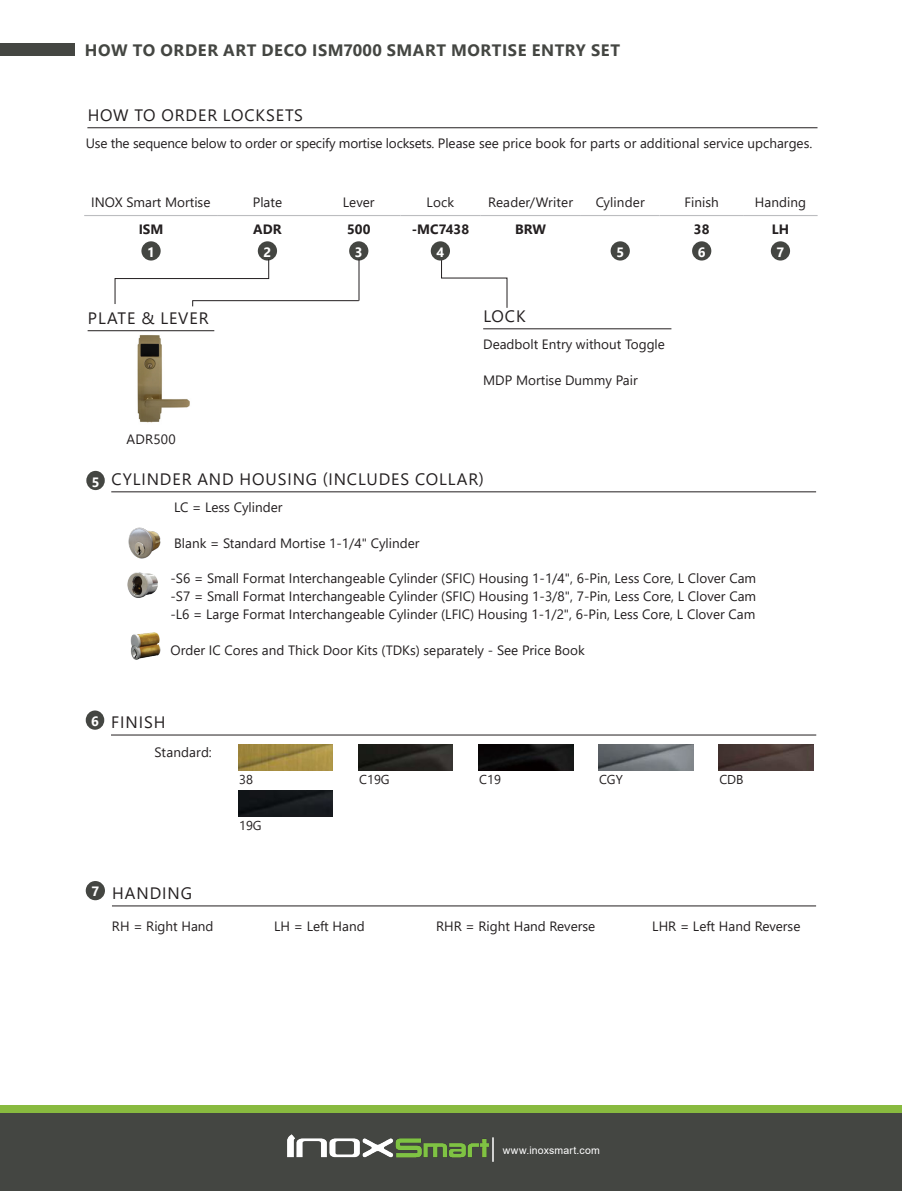
<style>
.page{position:relative;width:902px;height:1191px;background:#fff}
.page>*{position:absolute;margin:0;border:0;box-sizing:border-box;transform-origin:0 0}
.Subhead_with_Rule_Be{font:16.5px "Segoe UI";letter-spacing:.055em;color:#231f20}
.page_head{font:700 16.5px "Segoe UI";letter-spacing:.035em;color:#444642}
.body{font:13.5px "Segoe UI";color:#231f20}
.body-2{font:700 13.5px "Segoe UI";color:#231f20}
.body-3{font:700 13.5px "Segoe UI";color:#fff}
.body-4{font:12.9px "Segoe UI";color:#231f20}
.t1{font:10.5px "Arial";letter-spacing:.015em;color:#fff}
</style>
<div class="page">
<div style="left:0;top:1112px;width:901px;height:79px;background:#444642"></div>
<div style="left:0;top:1105px;width:901px;height:7px;background:#88ba3f"></div>
<div style="left:0;top:44px;width:75px;height:12px;background:#444642"></div>
<img style="left:287px;top:1135px;width:202px;height:23px">
<svg style="left:492px;top:1137px;width:1px;height:24px"></svg>
<hr style="left:87px;top:127px;width:730px;height:1px;background:#231f20">
<svg style="left:441px;top:256px;width:66px;height:52px"></svg>
<hr style="left:88px;top:330px;width:126px;height:1px;background:#231f20">
<hr style="left:483px;top:328px;width:188px;height:1px;background:#231f20">
<hr style="left:84px;top:215px;width:134px;height:1px;background:#bcbdc0">
<hr style="left:218px;top:215px;width:99px;height:1px;background:#bcbdc0">
<hr style="left:317px;top:215px;width:83px;height:1px;background:#bcbdc0">
<hr style="left:400px;top:215px;width:80px;height:1px;background:#bcbdc0">
<hr style="left:480px;top:215px;width:101px;height:1px;background:#bcbdc0">
<hr style="left:581px;top:215px;width:78px;height:1px;background:#bcbdc0">
<hr style="left:659px;top:215px;width:84px;height:1px;background:#bcbdc0">
<hr style="left:743px;top:215px;width:74px;height:1px;background:#bcbdc0">
<div style="left:141px;top:241px;width:20px;height:19px;background:#444642;border-radius:50%"></div>
<div style="left:258px;top:241px;width:19px;height:19px;background:#444642;border-radius:50%"></div>
<div style="left:349px;top:241px;width:19px;height:19px;background:#444642;border-radius:50%"></div>
<div style="left:431px;top:241px;width:19px;height:19px;background:#444642;border-radius:50%"></div>
<div style="left:610px;top:241px;width:19px;height:19px;background:#444642;border-radius:50%"></div>
<div style="left:692px;top:241px;width:19px;height:19px;background:#444642;border-radius:50%"></div>
<div style="left:770px;top:241px;width:20px;height:19px;background:#444642;border-radius:50%"></div>
<hr style="left:112px;top:905px;width:704px;height:1px;background:#231f20">
<hr style="left:111px;top:734px;width:705px;height:1px;background:#231f20">
<div style="left:86px;top:710px;width:18px;height:19px;background:#444642;border-radius:50%"></div>
<div style="left:86px;top:881px;width:19px;height:19px;background:#444642;border-radius:50%"></div>
<img style="left:238px;top:744px;width:95px;height:26px">
<img style="left:358px;top:744px;width:95px;height:26px">
<img style="left:478px;top:744px;width:95px;height:26px">
<img style="left:598px;top:744px;width:95px;height:26px">
<img style="left:718px;top:744px;width:95px;height:26px">
<img style="left:238px;top:790px;width:95px;height:26px">
<hr style="left:359px;top:259px;width:1px;height:42px;background:#231f20">
<hr style="left:192px;top:300px;width:167px;height:1px;background:#231f20">
<svg style="left:115px;top:259px;width:154px;height:47px"></svg>
<img style="left:137px;top:335px;width:53px;height:88px">
<img style="left:128px;top:527px;width:33px;height:32px">
<img style="left:130px;top:632px;width:31px;height:28px">
<img style="left:127px;top:572px;width:31px;height:26px">
<div style="left:86px;top:471px;width:19px;height:19px;background:#444642;border-radius:50%"></div>
<hr style="left:111px;top:491px;width:705px;height:1px;background:#231f20">
<p class="page_head" style="left:85px;top:34px;width:536px">HOW TO ORDER ART DECO ISM7000 SMART MORTISE ENTRY SET</p>
<p class="Subhead_with_Rule_Be" style="left:88px;top:99px;width:217px">HOW TO ORDER LOCKSETS</p>
<p class="body" style="left:86px;top:130px;width:728px">Use the sequence below to order or specify mortise locksets. Please see price book for parts or additional service upcharges.</p>
<p class="body" style="left:91px;top:189px;width:121px">INOX Smart Mortise</p>
<p class="body" style="left:253px;top:189px;width:31px">Plate</p>
<p class="body" style="left:343px;top:189px;width:33px">Lever</p>
<p class="body" style="left:426px;top:189px;width:29px">Lock</p>
<p class="body" style="left:488px;top:189px;width:87px">Reader/Writer</p>
<p class="body" style="left:595px;top:189px;width:51px">Cylinder</p>
<p class="body" style="left:684px;top:189px;width:36px">Finish</p>
<p class="body" style="left:754px;top:189px;width:53px">Handing</p>
<p class="body-2" style="left:139px;top:216px;width:26px">ISM</p>
<p class="body-2" style="left:253px;top:216px;width:30px">ADR</p>
<p class="body-2" style="left:347px;top:216px;width:25px">500</p>
<p class="body-2" style="left:411px;top:216px;width:59px">-MC7438</p>
<p class="body-2" style="left:515px;top:216px;width:33px">BRW</p>
<p class="body-2" style="left:694px;top:216px;width:17px">38</p>
<p class="body-2" style="left:771px;top:216px;width:19px">LH</p>
<p class="body-3" style="left:147px;top:240px;width:9px">1</p>
<p class="body-3" style="left:263px;top:240px;width:9px">2</p>
<p class="body-3" style="left:355px;top:240px;width:9px">3</p>
<p class="body-3" style="left:436px;top:240px;width:9px">4</p>
<p class="body-3" style="left:616px;top:240px;width:9px">5</p>
<p class="body-3" style="left:697px;top:240px;width:9px">6</p>
<p class="body-3" style="left:776px;top:240px;width:9px">7</p>
<p class="Subhead_with_Rule_Be" style="left:88px;top:302px;width:122px">PLATE &amp; LEVER</p>
<p class="Subhead_with_Rule_Be" style="left:483px;top:300px;width:44px">LOCK</p>
<p class="body" style="left:483px;top:331px;width:183px">Deadbolt Entry without Toggle</p>
<p class="body" style="left:483px;top:367px;width:156px">MDP Mortise Dummy Pair</p>
<p class="body" style="left:127px;top:426px;width:50px">ADR500</p>
<p class="body-3" style="left:92px;top:469px;width:9px">5</p>
<p class="Subhead_with_Rule_Be" style="left:111px;top:463px;width:374px">CYLINDER AND HOUSING (INCLUDES COLLAR)</p>
<p class="body" style="left:174px;top:494px;width:110px">LC = Less Cylinder</p>
<p class="body" style="left:174px;top:530px;width:247px">Blank = Standard Mortise 1-1/4" Cylinder</p>
<p class="body" style="left:170px;top:565px;width:587px">-S6 = Small Format Interchangeable Cylinder (SFIC) Housing 1-1/4", 6-Pin, Less Core, L Clover Cam</p>
<p class="body" style="left:170px;top:583px;width:587px">-S7 = Small Format Interchangeable Cylinder (SFIC) Housing 1-3/8", 7-Pin, Less Core, L Clover Cam</p>
<p class="body" style="left:170px;top:601px;width:586px">-L6 = Large Format Interchangeable Cylinder (LFIC) Housing 1-1/2", 6-Pin, Less Core, L Clover Cam</p>
<p class="body" style="left:170px;top:637px;width:416px">Order IC Cores and Thick Door Kits (TDKs) separately - See Price Book</p>
<p class="body-3" style="left:91px;top:708px;width:9px">6</p>
<p class="Subhead_with_Rule_Be" style="left:111px;top:706px;width:56px">FINISH</p>
<p class="body" style="left:154px;top:739px;width:59px">Standard:</p>
<p class="body-4" style="left:239px;top:767px;width:15px">38</p>
<p class="body-4" style="left:359px;top:767px;width:32px">C19G</p>
<p class="body-4" style="left:479px;top:767px;width:23px">C19</p>
<p class="body-4" style="left:599px;top:767px;width:25px">CGY</p>
<p class="body-4" style="left:719px;top:767px;width:26px">CDB</p>
<p class="body-4" style="left:239px;top:813px;width:24px">19G</p>
<p class="body-3" style="left:91px;top:878px;width:9px">7</p>
<p class="Subhead_with_Rule_Be" style="left:112px;top:877px;width:81px">HANDING</p>
<p class="body" style="left:112px;top:913px;width:103px">RH = Right Hand</p>
<p class="body" style="left:274px;top:913px;width:92px">LH = Left Hand</p>
<p class="body" style="left:436px;top:913px;width:161px">RHR = Right Hand Reverse</p>
<p class="body" style="left:652px;top:913px;width:150px">LHR = Left Hand Reverse</p>
<p class="t1" style="left:503px;top:1142px;width:98px">www.inoxsmart.com</p>
</div>
